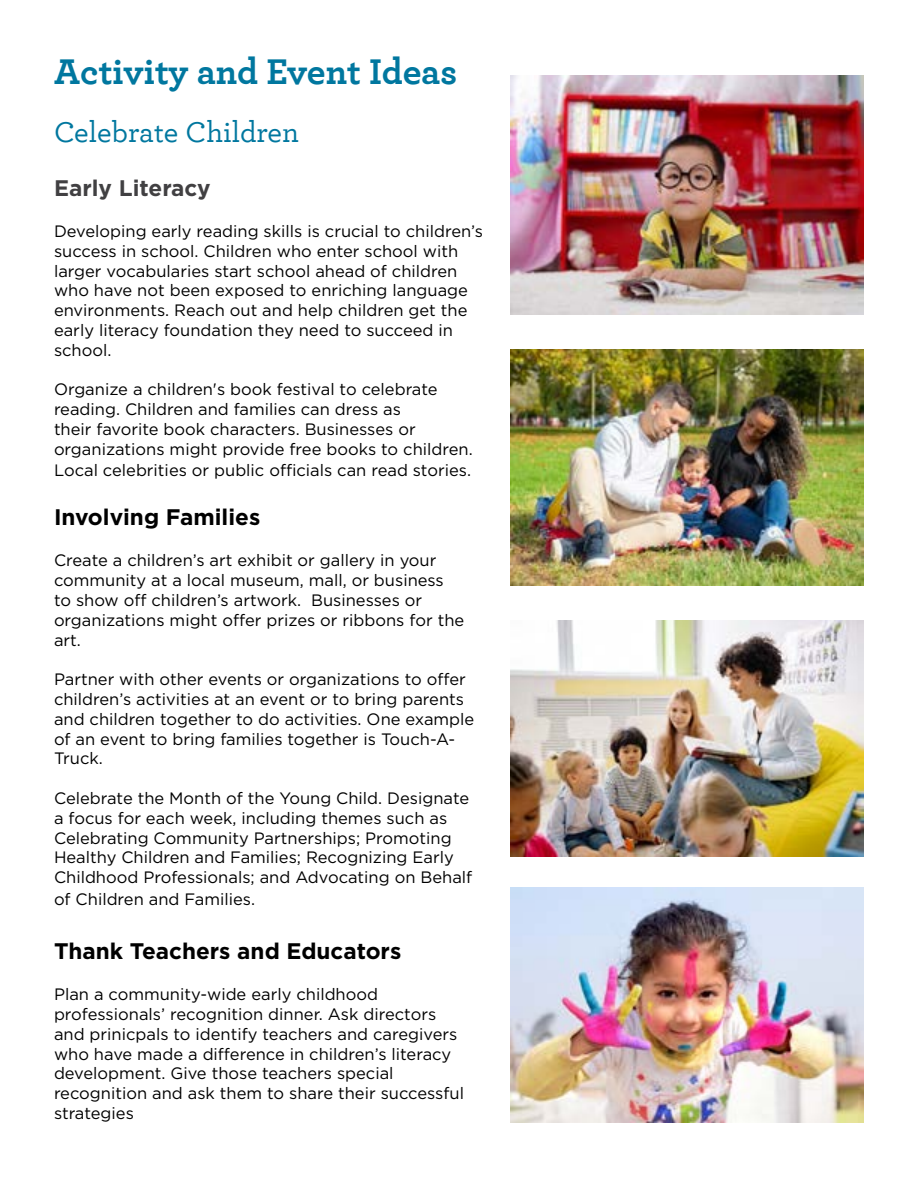
<style>
.page{position:relative;width:918px;height:1188px;background:#fff}
.page>*{position:absolute;margin:0;border:0;box-sizing:border-box;transform-origin:0 0}
.t1{font:700 37.5px "Archer Pro";color:#00779f}
.t2{font:500 30px "Archer Pro";color:#00779f}
.t3{font:700 22.5px "Gotham";color:#000}
.t4{font:700 22.5px "Gotham";color:#414042}
.t5{font:16.5px/19.8px "Gotham";color:#000}
</style>
<div class="page">
<img style="left:510px;top:75px;width:354px;height:240px">
<img style="left:510px;top:350px;width:354px;height:236px">
<img style="left:510px;top:620px;width:354px;height:236px">
<img style="left:510px;top:887px;width:354px;height:236px">
<h1 class="t1" style="left:54px;top:42px;width:405px">Activity and Event Ideas</h1>
<h2 class="t2" style="left:54px;top:110px;width:247px">Celebrate Children</h2>
<h3 class="t4" style="left:54px;top:173px;width:158px">Early Literacy</h3>
<p class="t5" style="left:54px;top:221px;width:431px">Developing early reading skills is crucial to children’s success in school. Children who enter school with larger vocabularies start school ahead of children who have not been exposed to enriching language environments. Reach out and help children get the early literacy foundation they need to succeed in school.</p>
<p class="t5" style="left:54px;top:379px;width:420px">Organize a children's book festival to celebrate reading. Children and families can dress as<br>their favorite book characters. Businesses or organizations might provide free books to children.</p>
<p class="t5" style="left:54px;top:460px;width:419px">Local celebrities or public officials can read stories.</p>
<h3 class="t3" style="left:54px;top:502px;width:208px">Involving Families</h3>
<p class="t5" style="left:54px;top:550px;width:412px">Create a children’s art exhibit or gallery in your community at a local museum, mall, or business to show off children’s artwork. Businesses or organizations might offer prizes or ribbons for the art.</p>
<p class="t5" style="left:54px;top:669px;width:422px">Partner with other events or organizations to offer children’s activities at an event or to bring parents and children together to do activities. One example of an event to bring families together is Touch-A-Truck.</p>
<p class="t5" style="left:54px;top:788px;width:420px">Celebrate the Month of the Young Child. Designate a focus for each week, including themes such as Celebrating Community Partnerships; Promoting Healthy Children and Families; Recognizing Early Childhood Professionals; and Advocating on Behalf</p>
<p class="t5" style="left:54px;top:889px;width:203px">of Children and Families.</p>
<h3 class="t3" style="left:54px;top:936px;width:349px">Thank Teachers and Educators</h3>
<p class="t5" style="left:54px;top:984px;width:412px">Plan a community-wide early childhood professionals’ recognition dinner. Ask directors and prinicpals to identify teachers and caregivers who have made a difference in children’s literacy development. Give those teachers special recognition and ask them to share their successful strategies</p>
</div>
